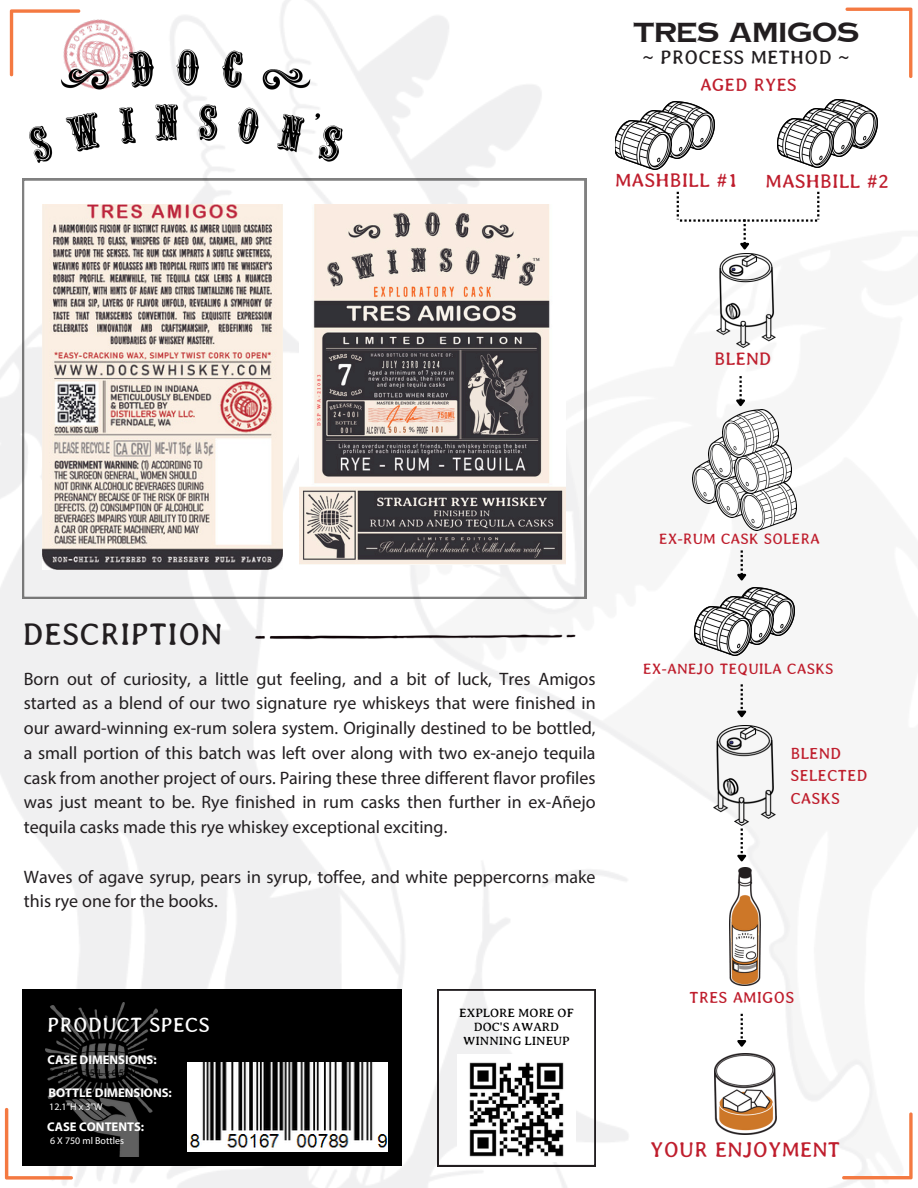
<style>
.page{position:relative;width:918px;height:1188px;background:#fff}
.page>*{position:absolute;margin:0;border:0;box-sizing:border-box;transform-origin:0 0}
.t1{font:31.2px "Averia";color:#221e20}
.t2{font:700 23.7px "Copperplate Gothic";color:#221e20}
.t3{font:21.6px "Averia";color:#bf1e2d}
.t4{font:20.7px "Averia";color:#fff}
.t5{font:19.65px "Averia";color:#bf1e2d}
.t6{font:19.5px "Averia";color:#221e20}
.t7{font:18.15px "Averia";color:#bf1e2d}
.t8{font:18px/24.8px "Myriad Pro";color:#221e20;text-align:justify}
.t9{font:18px "Averia";color:#bf1e2d}
.t10{font:16.05px/22.5px "Averia";color:#bf1e2d}
.t11{font:15.15px "Averia";color:#bf1e2d}
.t12{font:700 12.75px "Myriad Pro";color:#fff}
.t13{font:12.15px/14.2px "Averia Serif Libre";color:#000;text-align:center}
.t14{font:9.9px "Myriad Pro";color:#fff}
.t15{font:9.9px "Myriad Pro";color:#000}
</style>
<div class="page">
<img style="left:0;top:0;width:913px;height:1188px">
<svg style="left:846px;top:8px;width:66px;height:70px"></svg>
<img style="left:80px;top:9px;width:65px;height:23px">
<img style="left:10px;top:32px;width:354px;height:147px">
<svg style="left:10px;top:9px;width:70px;height:67px"></svg>
<svg style="left:842px;top:1112px;width:71px;height:67px"></svg>
<svg style="left:5px;top:1108px;width:68px;height:72px"></svg>
<svg style="left:22px;top:179px;width:564px;height:420px"></svg>
<img style="left:42px;top:204px;width:241px;height:366px">
<img style="left:300px;top:204px;width:265px;height:360px">
<img style="left:253px;top:631px;width:325px;height:9px">
<div style="left:22px;top:990px;width:380px;height:176px;background:#000"></div>
<svg style="left:438px;top:990px;width:157px;height:176px"></svg>
<img style="left:458px;top:1055px;width:118px;height:107px">
<img style="left:187px;top:1063px;width:200px;height:89px">
<img style="left:821px;top:99px;width:56px;height:49px">
<img style="left:799px;top:108px;width:57px;height:49px">
<img style="left:777px;top:119px;width:57px;height:48px">
<svg style="left:734px;top:684px;width:14px;height:36px"></svg>
<img style="left:714px;top:725px;width:62px;height:100px">
<svg style="left:734px;top:1014px;width:14px;height:35px"></svg>
<img style="left:715px;top:1054px;width:61px;height:81px">
<img style="left:729px;top:867px;width:32px;height:118px">
<svg style="left:734px;top:829px;width:14px;height:35px"></svg>
<img style="left:615px;top:121px;width:56px;height:48px">
<img style="left:659px;top:101px;width:56px;height:49px">
<img style="left:637px;top:110px;width:56px;height:49px">
<img style="left:692px;top:455px;width:24px;height:49px">
<img style="left:716px;top:479px;width:25px;height:39px">
<img style="left:741px;top:482px;width:56px;height:48px">
<img style="left:708px;top:431px;width:27px;height:48px">
<img style="left:735px;top:445px;width:56px;height:48px">
<svg style="left:734px;top:550px;width:14px;height:33px"></svg>
<img style="left:717px;top:253px;width:58px;height:95px">
<img style="left:722px;top:410px;width:57px;height:48px">
<img style="left:717px;top:596px;width:56px;height:49px">
<img style="left:695px;top:606px;width:56px;height:49px">
<img style="left:738px;top:587px;width:57px;height:49px">
<svg style="left:733px;top:376px;width:14px;height:33px"></svg>
<img style="left:45px;top:1002px;width:113px;height:154px">
<svg style="left:677px;top:192px;width:142px;height:60px"></svg>
<p class="t2" style="left:633px;top:15px;width:227px">TRES AMIGOS</p>
<p class="t6" style="left:643px;top:47px;width:209px">~ PROCESS METHOD ~</p>
<h6 class="t9" style="left:700px;top:75px;width:99px">AGED RYES</h6>
<h6 class="t5" style="left:615px;top:169px;width:125px">MASHBILL #1</h6>
<p class="t5" style="left:765px;top:170px;width:125px">MASHBILL #2</p>
<p class="t7" style="left:714px;top:349px;width:59px">BLEND</p>
<p class="t1" style="left:22px;top:617px;width:202px">DESCRIPTION</p>
<p class="t8" style="left:24px;top:668px;width:573px">Born out of curiosity, a little gut feeling, and a bit of luck, Tres Amigos started as a blend of our two signature rye whiskeys that were finished in our award-winning ex-rum solera system. Originally destined to be bottled, a small portion of this batch was left over along with two ex-anejo tequila cask from another project of ours. Pairing these three different flavor profiles was just meant to be. Rye finished in rum casks then further in ex-Añejo tequila casks made this rye whiskey exceptional exciting.</p>
<p class="t8" style="left:24px;top:866px;width:573px">Waves of agave syrup, pears in syrup, toffee, and white peppercorns make this rye one for the books.</p>
<p class="t4" style="left:47px;top:1014px;width:164px">PRODUCT SPECS</p>
<p class="t15" style="left:48px;top:1069px;width:89px">13”H x 9.75”L x 6.5”W</p>
<p class="t12" style="left:48px;top:1055px;width:111px">CASE DIMENSIONS:</p>
<p class="t14" style="left:49px;top:1102px;width:55px">12.1”H x 3”W</p>
<p class="t12" style="left:48px;top:1087px;width:125px">BOTTLE DIMENSIONS:</p>
<p class="t14" style="left:50px;top:1136px;width:75px">6 X 750 ml Bottles</p>
<p class="t12" style="left:47px;top:1121px;width:98px">CASE CONTENTS:</p>
<p class="t13" style="left:459px;top:1006px;width:116px">EXPLORE MORE OF</p>
<h1 class="t13" style="left:463px;top:1020px;width:108px">DOC'S AWARD<br>WINNING LINEUP</h1>
<p class="t11" style="left:659px;top:531px;width:163px">EX-RUM CASK SOLERA</p>
<p class="t11" style="left:643px;top:660px;width:192px">EX-ANEJO TEQUILA CASKS</p>
<h4 class="t10" style="left:790px;top:742px;width:79px">BLEND<br>SELECTED<br>CASKS</h4>
<p class="t10" style="left:689px;top:986px;width:107px">TRES AMIGOS</p>
<p class="t3" style="left:650px;top:1138px;width:192px">YOUR ENJOYMENT</p>
</div>
